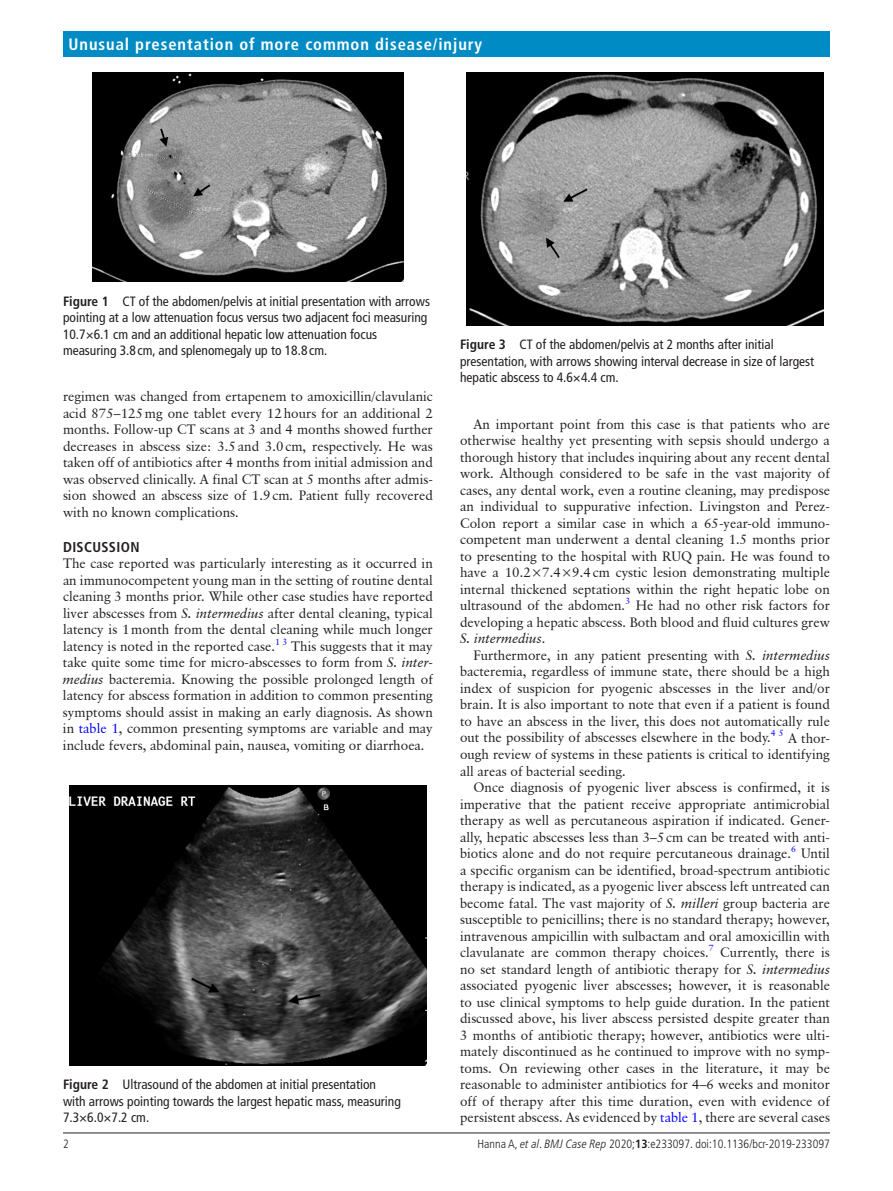
<style>
.page{position:relative;width:893px;height:1191px;background:#fff}
.page>*{position:absolute;margin:0;border:0;box-sizing:border-box;transform-origin:0 0}
.t1{font:700 condensed 16.5px "Frutiger LT Pro";letter-spacing:.055em;color:#fff}
.t2{font:700 condensed 14.25px "Frutiger LT Pro";color:#231f20}
.t3{font:13.5px/16.5px "Classical Garamond BT";color:#231f20;text-align:justify}
.t4{font:condensed 13.5px/16.5px "Frutiger LT Pro";color:#231f20}
.t5{font:300 condensed 12px "Frutiger LT Pro";color:#231f20}
.s1{font-weight:700}
.s2{font-style:italic}
.s3{color:#00f}
</style>
<div class="page">
<hr style="left:63px;top:1132px;width:767px;height:1px;background:#231f20">
<div style="left:63px;top:31px;width:767px;height:25px;background:#008bc5"></div>
<img style="left:92px;top:72px;width:311px;height:210px">
<img style="left:70px;top:785px;width:356px;height:280px">
<img style="left:466px;top:72px;width:358px;height:253px">
<p class="t1" style="left:69px;top:34px;width:415px">Unusual presentation of more common disease/injury</p>
<p class="t4" style="left:63px;top:293px;width:369px"><span class="s1">Figure 1</span> CT of the abdomen/pelvis at initial presentation with arrows pointing at a low attenuation focus versus two adjacent foci measuring 10.7×6.1 cm and an additional hepatic low attenuation focus measuring 3.8 cm, and splenomegaly up to 18.8 cm.</p>
<p class="t3" style="left:63px;top:388px;width:371px">regimen was changed from ertapenem to amoxicillin/clavulanic acid 875–125mg one tablet every 12hours for an additional 2 months. Follow-up CT scans at 3 and 4 months showed further decreases in abscess size: 3.5and 3.0cm, respectively. He was taken off of antibiotics after 4 months from initial admission and was observed clinically. A final CT scan at 5 months after admis&shy;sion showed an abscess size of 1.9cm. Patient fully recovered with no known complications.</p>
<p class="t2" style="left:63px;top:538px;width:23px">Discuss</p>
<p class="t2" style="left:116px;top:538px;width:25px">ion</p>
<p class="t3" style="left:63px;top:555px;width:371px">The case reported was particularly interesting as it occurred in an immunocompetent young man in the setting of routine dental cleaning 3 months prior. While other case studies have reported liver abscesses from <span class="s2">S. intermedius</span> after dental cleaning, typical latency is 1month from the dental cleaning while much longer latency is noted in the reported case.<sup>1</sup> <sup>3</sup> This suggests that it may take quite some time for micro-abscesses to form from <span class="s2">S. inter&shy;medius</span> bacteremia. Knowing the possible prolonged length of latency for abscess formation in addition to common presenting symptoms should assist in making an early diagnosis. As shown in <span class="s3">table 1</span>, common presenting symptoms are variable and may include fevers, abdominal pain, nausea, vomiting or diarrhoea.</p>
<p class="t4" style="left:63px;top:1076px;width:339px"><span class="s1">Figure 2</span> Ultrasound of the abdomen at initial presentation with arrows pointing towards the largest hepatic mass, measuring<br>7.3×6.0×7.2 cm.</p>
<p class="t4" style="left:460px;top:336px;width:356px"><span class="s1">Figure 3</span> CT of the abdomen/pelvis at 2 months after initial presentation, with arrows showing interval decrease in size of largest hepatic abscess to 4.6×4.4 cm.</p>
<p class="t3" style="left:460px;top:416px;width:371px;text-indent:14px">An important point from this case is that patients who are otherwise healthy yet presenting with sepsis should undergo a thorough history that includes inquiring about any recent dental work. Although considered to be safe in the vast majority of cases, any dental work, even a routine cleaning, may predispose an individual to suppurative infection. Livingston and Perez-Colon report a similar case in which a 65-year-old immuno&shy;competent man underwent a dental cleaning 1.5 months prior to presenting to the hospital with RUQ pain. He was found to have a 10.2×7.4×9.4cm cystic lesion demonstrating multiple internal thickened septations within the right hepatic lobe on ultrasound of the abdomen.<sup>3</sup> He had no other risk factors for developing a hepatic abscess. Both blood and fluid cultures grew <span class="s2">S. intermedius</span>.</p>
<p class="t3" style="left:460px;top:647px;width:371px;text-indent:14px">Furthermore, in any patient presenting with <span class="s2">S. intermedius </span>bacteremia, regardless of immune state, there should be a high index of suspicion for pyogenic abscesses in the liver and/or brain. It is also important to note that even if a patient is found to have an abscess in the liver, this does not automatically rule out the possibility of abscesses elsewhere in the body.<sup>4</sup> <sup>5</sup> A thor&shy;ough review of systems in these patients is critical to identifying all areas of bacterial seeding.</p>
<p class="t3" style="left:460px;top:779px;width:371px;text-indent:14px">Once diagnosis of pyogenic liver abscess is confirmed, it is imperative that the patient receive appropriate antimicrobial therapy as well as percutaneous aspiration if indicated. Gener&shy;ally, hepatic abscesses less than 3–5cm can be treated with anti&shy;biotics alone and do not require percutaneous drainage.<sup>6</sup> Until a specific organism can be identified, broad-spectrum antibiotic therapy is indicated, as a pyogenic liver abscess left untreated can become fatal. The vast majority of <span class="s2">S. milleri</span> group bacteria are susceptible to penicillins; there is no standard therapy; however, intravenous ampicillin with sulbactam and oral amoxicillin with clavulanate are common therapy choices.<sup>7</sup></p>
<p class="t3" style="left:460px;top:944px;width:371px;text-indent:260px">Currently, there is no set standard length of antibiotic therapy for <span class="s2">S. intermedius </span>associated pyogenic liver abscesses; however, it is reasonable to use clinical symptoms to help guide duration. In the patient discussed above, his liver abscess persisted despite greater than 3 months of antibiotic therapy; however, antibiotics were ulti&shy;mately discontinued as he continued to improve with no symp&shy;toms. On reviewing other cases in the literature, it may be reasonable to administer antibiotics for 4–6 weeks and monitor off of therapy after this time duration, even with evidence of persistent abscess. As evidenced by <span class="s3">table 1</span>, there are several cases</p>
<p class="t5" style="left:63px;top:1136px;width:7px">2</p>
<p class="t5" style="left:478px;top:1136px;width:354px">Hanna A, <span class="s2">et al</span>. <span class="s2">BMJ Case Rep</span> 2020;<span class="s1">13</span>:e233097. doi:10.1136/bcr-2019-233097</p>
</div>
